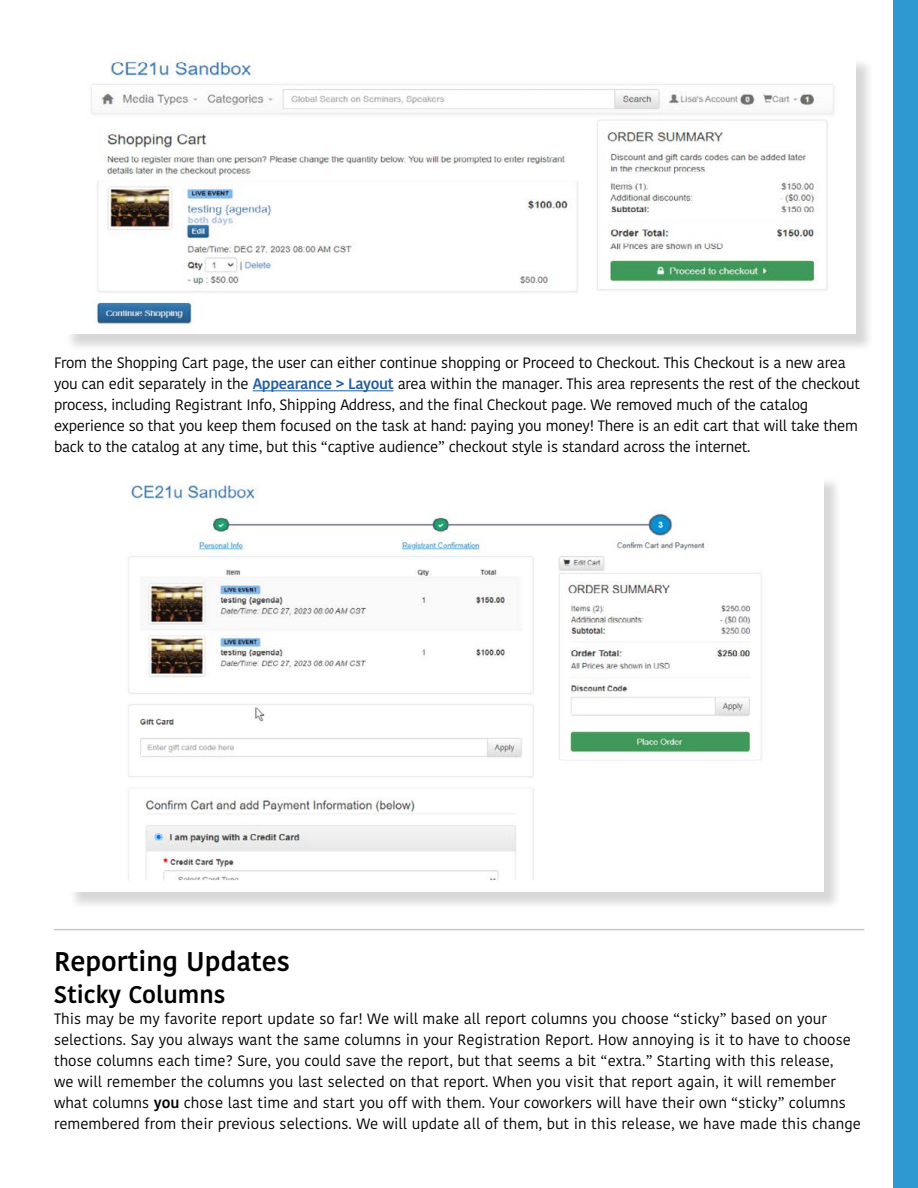
<style>
.page{position:relative;width:918px;height:1188px;background:#fff}
.page>*{position:absolute;margin:0;border:0;box-sizing:border-box;transform-origin:0 0}
.t1{font:600 27px "Kohinoor Telugu";color:#000}
.t2{font:600 24px "Kohinoor Telugu";color:#000}
.t3{font:15px/21px "Kohinoor Telugu";color:#000}
.t4{font:15px/21px "Kohinoor Telugu";letter-spacing:-.02em;color:#000}
.s1{font-weight:600;color:#215e9e}
.s2{font-weight:600}
</style>
<div class="page">
<div style="left:893px;top:0;width:25px;height:1187px;background:#2e99d0"></div>
<hr style="left:253px;top:390px;width:140px;height:1px;background:#215e9e">
<div style="left:69px;top:475px;width:774px;height:435px;background:#000;opacity:.16"></div>
<img style="left:69px;top:475px;width:755px;height:416px">
<hr style="left:54px;top:929px;width:810px;height:1px;background:#000">
<div style="left:65px;top:56px;width:810px;height:297px;background:#000;opacity:.16"></div>
<img style="left:65px;top:55px;width:791px;height:279px">
<p class="t4" style="left:54px;top:353px;width:808px">From the Shopping Cart page, the user can either continue shopping or Proceed to Checkout. This Checkout is a new area you can edit separately in the <span class="s1">Appearance &gt; Layout</span> area within the manager. This area represents the rest of the checkout process, including Registrant Info, Shipping Address, and the final Checkout page. We removed much of the catalog experience so that you keep them focused on the task at hand: paying you money! There is an edit cart that will take them back to the catalog at any time, but this “captive audience” checkout style is standard across the internet.</p>
<h1 class="t1" style="left:54px;top:946px;width:238px">Reporting Updates</h1>
<h2 class="t2" style="left:54px;top:980px;width:173px">Sticky Columns</h2>
<p class="t3" style="left:54px;top:1008px;width:809px">This may be my favorite report update so far! We will make all report columns you choose “sticky” based on your selections. Say you always want the same columns in your Registration Report. How annoying is it to have to choose those columns each time? Sure, you could save the report, but that seems a bit “extra.” Starting with this release,<br>we will remember the columns you last selected on that report. When you visit that report again, it will remember what columns <span class="s2">you</span> chose last time and start you off with them. Your coworkers will have their own “sticky” columns remembered from their previous selections. We will update all of them, but in this release, we have made this change</p>
</div>
